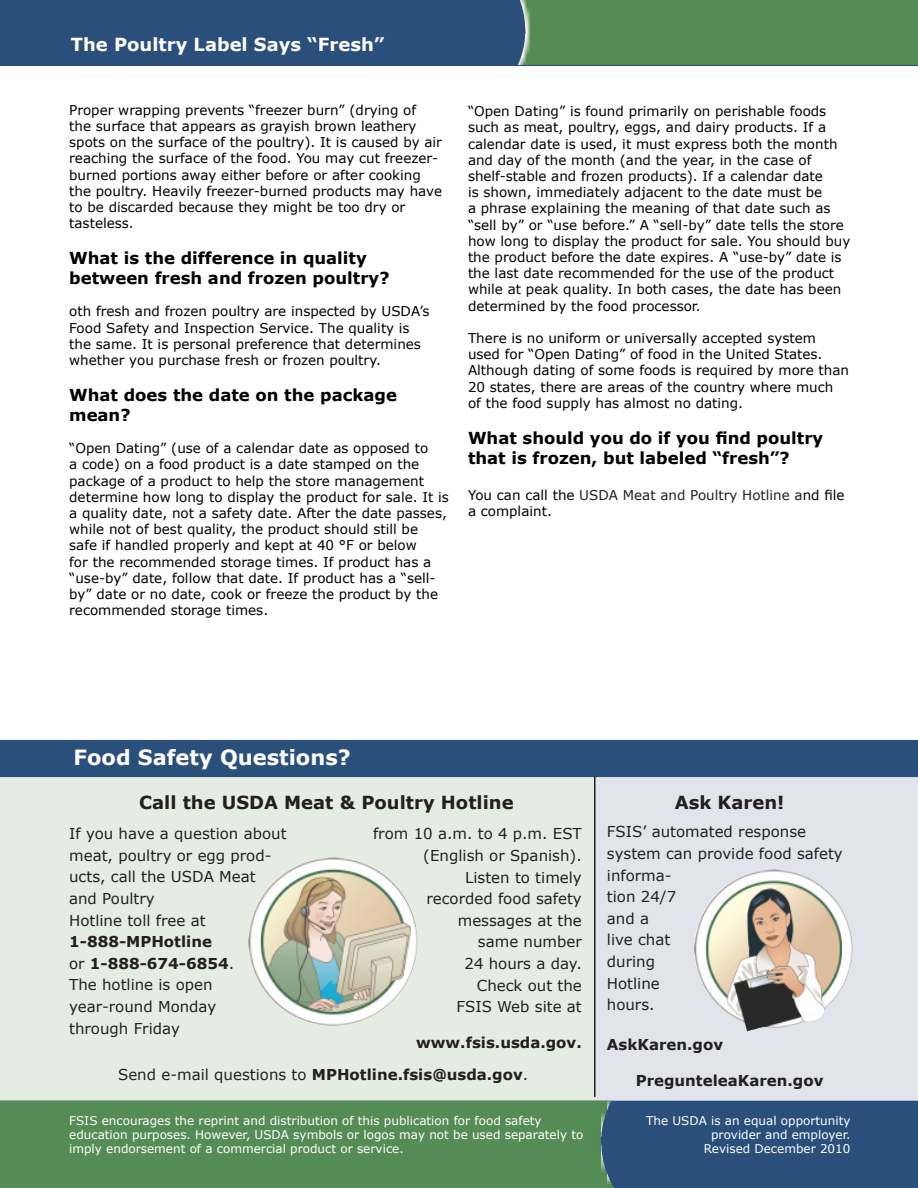
<style>
.page{position:relative;width:918px;height:1188px;background:#fff}
.page>*{position:absolute;margin:0;border:0;box-sizing:border-box;transform-origin:0 0}
.t1{font:700 21px "Verdana";color:#fff}
.t2{font:700 18px "Verdana";color:#231f20}
.t3{font:700 18px "Verdana";color:#fff}
.Body_Text_3{font:700 16.5px/19.8px "Verdana";color:#000}
.t4{font:15px/21.6px "Verdana";color:#231f20}
.t5{font:700 15px "Verdana";color:#231f20}
.t6{font:13.5px/16.2px "Verdana";color:#000}
.t7{font:12px/14.4px "Verdana";color:#fff}
.s1{color:#231f20}
.s2{font-weight:700}
.s3{font-weight:400}
</style>
<div class="page">
<svg style="left:0;top:777px;width:594px;height:324px;background:#e1e8de"></svg>
<svg style="left:594px;top:777px;width:324px;height:324px;background:#dedee2"></svg>
<div style="left:0;top:740px;width:918px;height:37px;background:#2a4f7a"></div>
<hr style="left:594px;top:776px;width:2px;height:321px;background:#231f20">
<div style="left:0;top:0;width:918px;height:66px;background:#2a4f7a"></div>
<div style="left:518px;top:0;width:400px;height:65px;background:#558c55"></div>
<div style="left:614px;top:1101px;width:304px;height:87px;background:#2a4f7a"></div>
<div style="left:0;top:1101px;width:614px;height:87px;background:#558c55"></div>
<img style="left:254px;top:858px;width:74px;height:53px">
<img style="left:694px;top:870px;width:74px;height:147px">
<p class="t3" style="left:71px;top:33px;width:315px">The Poultry Label Says “Fresh”</p>
<p class="t6" style="left:69px;top:101px;width:374px">Proper wrapping prevents “freezer burn” (drying of<br>the surface that appears as grayish brown leathery spots on the surface of the poultry). It is caused by air reaching the surface of the food. You may cut freezer&shy;burned portions away either before or after cooking the poultry. Heavily freezer-burned products may have to be discarded because they might be too dry or tasteless.</p>
<p class="Body_Text_3" style="left:69px;top:248px;width:322px">What is the difference in quality between fresh and frozen poultry?</p>
<p class="t6" style="left:69px;top:303px;width:362px">oth fresh and frozen poultry are inspected by USDA’s Food Safety and Inspection Service. The quality is the same. It is personal preference that determines whether you purchase fresh or frozen poultry.</p>
<p class="Body_Text_3" style="left:69px;top:385px;width:329px">What does the date on the package mean?</p>
<p class="t6" style="left:69px;top:440px;width:381px">“Open Dating” (use of a calendar date as opposed to<br>a code) on a food product is a date stamped on the package of a product to help the store management determine how long to display the product for sale. It is a quality date, not a safety date. After the date passes, while not of best quality, the product should still be safe if handled properly and kept at 40 °F or below<br>for the recommended storage times. If product has a “use-by” date, follow that date. If product has a “sell&shy;by” date or no date, cook or freeze the product by the recommended storage times.</p>
<p class="t6" style="left:468px;top:103px;width:384px">“Open Dating” is found primarily on perishable foods such as meat, poultry, eggs, and dairy products. If a calendar date is used, it must express both the month and day of the month (and the year, in the case of shelf-stable and frozen products). If a calendar date<br>is shown, immediately adjacent to the date must be<br>a phrase explaining the meaning of that date such as “sell by” or “use before.” A “sell-by” date tells the store how long to display the product for sale. You should buy the product before the date expires. A “use-by” date is the last date recommended for the use of the product while at peak quality. In both cases, the date has been determined by the food processor.</p>
<p class="t6" style="left:468px;top:329px;width:383px">There is no uniform or universally accepted system used for “Open Dating” of food in the United States.<br>Although dating of some foods is required by more than 20 states, there are areas of the country where much of the food supply has almost no dating.</p>
<p class="Body_Text_3" style="left:468px;top:427px;width:357px">What should you do if you find poultry that is frozen, but labeled “fresh”?</p>
<p class="t6" style="left:468px;top:486px;width:378px">You can call the <span class="s1">USDA Meat and Poultry Hotline a</span>nd file a complaint.</p>
<p class="t1" style="left:74px;top:744px;width:279px">Food Safety Questions?</p>
<p class="t2" style="left:139px;top:791px;width:376px">Call the USDA Meat &amp; Poultry Hotline</p>
<p class="t4" style="left:69px;top:822px;width:219px">If you have a question about meat, poultry or egg prod&shy;ucts, call the USDA Meat and Poultry</p>
<p class="t4" style="left:69px;top:909px;width:138px">Hotline toll free at</p>
<p class="t5" style="left:69px;top:932px;width:144px">1-888-MPHotline</p>
<p class="t4" style="left:69px;top:952px;width:167px">or <span class="s2">1-888-674-6854</span>.<br>The hotline is open year-round Monday through Friday</p>
<p class="t4" style="left:373px;top:823px;width:210px;text-align:right">from 10 a.m. to 4 p.m. EST (English or Spanish).</p>
<p class="t4" style="left:465px;top:866px;width:118px">Listen to timely</p>
<p class="t4" style="left:426px;top:887px;width:157px;text-align:right">recorded food safety messages at the</p>
<p class="t4" style="left:478px;top:931px;width:105px">same number</p>
<p class="t4" style="left:464px;top:952px;width:119px">24 hours a day.</p>
<p class="t4" style="left:477px;top:974px;width:107px">Check out the</p>
<p class="t4" style="left:457px;top:995px;width:127px">FSIS Web site at</p>
<p class="t5" style="left:416px;top:1033px;width:167px">www.fsis.usda.gov.</p>
<p class="t5" style="left:118px;top:1065px;width:412px"><span class="s3">Send e-mail questions to</span> MPHotline.fsis@usda.gov<span class="s3">.</span></p>
<p class="t7" style="left:69px;top:1113px;width:516px">FSIS encourages the reprint and distribution of this publication for food safety education purposes. However, USDA symbols or logos may not be used separately to imply endorsement of a commercial product or service.</p>
<p class="t2" style="left:675px;top:791px;width:111px">Ask Karen!</p>
<p class="t4" style="left:607px;top:821px;width:201px">FSIS’ automated response</p>
<p class="t4" style="left:607px;top:842px;width:237px">system can provide food safety</p>
<p class="t4" style="left:607px;top:864px;width:71px">informa&shy;tion 24/7 and a</p>
<p class="t4" style="left:607px;top:929px;width:65px">live chat during</p>
<p class="t4" style="left:607px;top:972px;width:54px">Hotline hours.</p>
<p class="t5" style="left:607px;top:1035px;width:118px">AskKaren.gov</p>
<p class="t5" style="left:636px;top:1071px;width:189px">PregunteleaKaren.gov</p>
<p class="t7" style="left:646px;top:1113px;width:206px">The USDA is an equal opportunity</p>
<p class="t7" style="left:711px;top:1127px;width:141px">provider and employer.</p>
<p class="t7" style="left:704px;top:1141px;width:148px">Revised December 2010</p>
</div>
